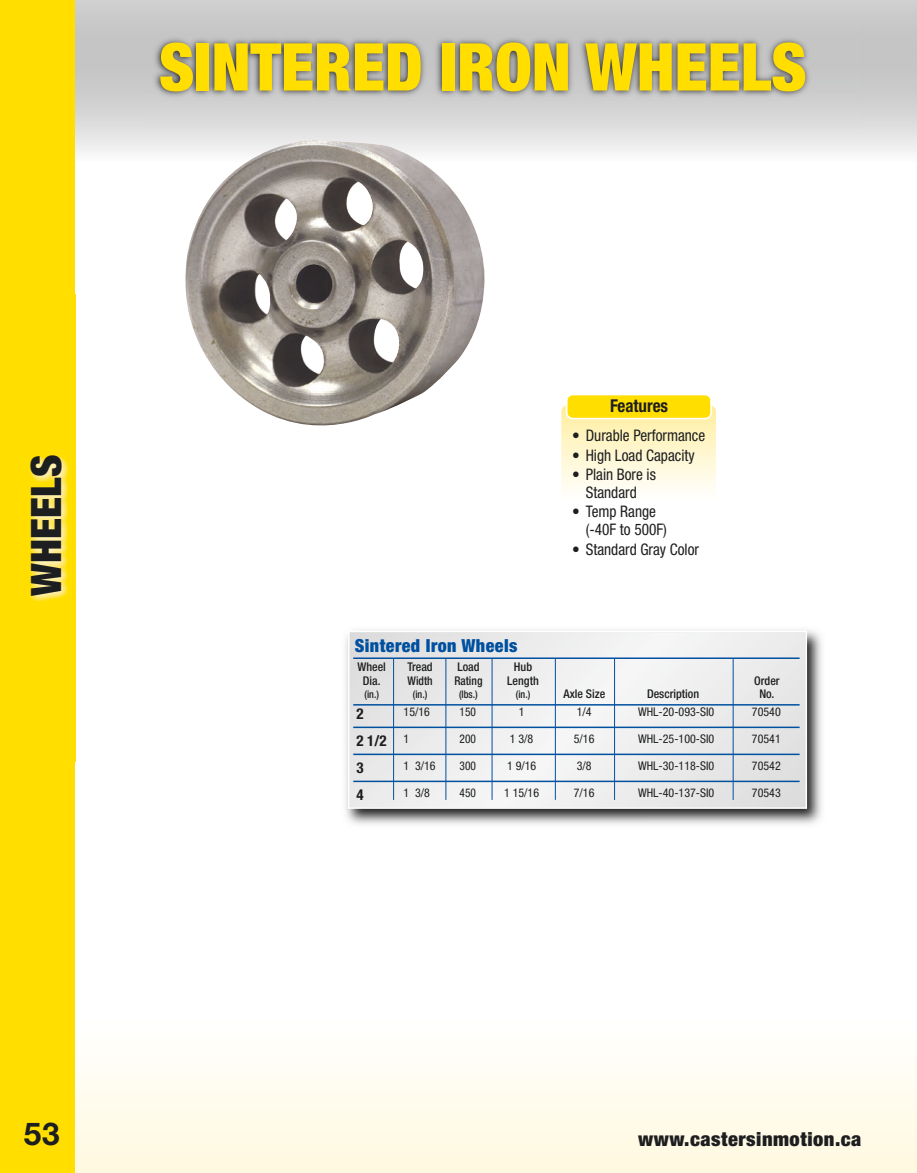
<style>
.page{position:relative;width:917px;height:1173px;background:#fff}
.page>*{position:absolute;margin:0;border:0;box-sizing:border-box;transform-origin:0 0}
.t1{font:66px "Helvetica Neue Black Cond 43";color:#ffde00}
.t2{font:42px "Helvetica Neue Black Cond 43";color:#1d1e1f}
.t3{font:31.5px "Helvetica Neue Bold 41";color:#1d1e1f}
.t4{font:19.5px "Helvetica Neue Black Cond 43";letter-spacing:.025em;color:#1d1e1f;scale:1.05 1}
.t5{font:18px "Helvetica Neue Black Cond 43";letter-spacing:.025em;color:#0050a0}
.t6{font:17.7px "Helvetica Neue Bold Cond 25";color:#1d1e1f;scale:.96 1}
.t7{font:15.9px/17.7px "Helvetica Neue Condensed 43";color:#1d1e1f;text-align:center;scale:.96 1}
.t8{font:15px/27px "Helvetica Neue Bold Cond 25";color:#1d1e1f}
.t9{font:12px "Helvetica Neue Condensed 43";color:#1d1e1f}
.t10{font:12px "Helvetica Neue Medium Cond 27";color:#1d1e1f}
.t11{font:12px "Helvetica Neue Condensed 43";color:#1d1e1f;scale:.95 1}
.t12{font:12px "Helvetica Neue Medium Cond 27";color:#1d1e1f;scale:.95 1}
.t13{font:10.5px "Helvetica Neue Medium Cond 27";color:#1d1e1f;scale:.95 1}
</style>
<div class="page">
<div style="left:0;top:0;width:75px;height:1172px;background:#ffde00"></div>
<img style="left:30px;top:294px;width:46px;height:467px">
<img style="left:143px;top:25px;width:720px;height:103px">
<img style="left:185px;top:140px;width:300px;height:286px">
<svg style="left:561px;top:395px;width:154px;height:95px;background:#fff1a5"></svg>
<img style="left:345px;top:630px;width:477px;height:195px">
<svg style="left:351px;top:633px;width:452px;height:172px"></svg>
<div style="left:348px;top:630px;width:458px;height:178px;border:2px solid #fff"></div>
<hr style="left:353px;top:657px;width:446px;height:2px;background:#0050a0">
<hr style="left:353px;top:704px;width:446px;height:1px;background:#0050a0">
<hr style="left:353px;top:726px;width:446px;height:2px;background:#0050a0">
<hr style="left:353px;top:753px;width:446px;height:2px;background:#0050a0">
<hr style="left:353px;top:780px;width:446px;height:2px;background:#0050a0">
<hr style="left:393px;top:658px;width:1px;height:141px;background:#0050a0">
<hr style="left:445px;top:658px;width:1px;height:141px;background:#0050a0">
<hr style="left:491px;top:658px;width:1px;height:141px;background:#0050a0">
<hr style="left:555px;top:658px;width:1px;height:141px;background:#0050a0">
<hr style="left:614px;top:658px;width:1px;height:141px;background:#0050a0">
<hr style="left:732px;top:658px;width:1px;height:141px;background:#0050a0">
<h1 class="t1" style="left:159px;top:43px;width:649px">SINTERED IRON WHEELS</h1>
<h2 class="t2" style="left:31px;top:595px;width:142px;rotate:-90deg">WHEELS</h2>
<h3 class="t6" style="left:610px;top:399px;width:62px">Features</h3>
<h3 class="t7" style="left:572px;top:428px;width:140px">• Durable Performance</h3>
<h3 class="t7" style="left:572px;top:447px;width:129px">• High Load Capacity</h3>
<h3 class="t7" style="left:572px;top:467px;width:89px">• Plain Bore is<br>Standard</h3>
<h3 class="t7" style="left:585px;top:504px;width:86px;text-align:left;text-indent:-13px">• Temp Range (-40F to 500F)</h3>
<h3 class="t7" style="left:572px;top:541px;width:133px">• Standard Gray Color</h3>
<h3 class="t5" style="left:355px;top:639px;width:164px">Sintered Iron Wheels</h3>
<p class="t10" style="left:357px;top:662px;width:30px">Wheel</p>
<p class="t10" style="left:407px;top:662px;width:27px">Tread</p>
<p class="t10" style="left:457px;top:662px;width:24px">Load</p>
<p class="t10" style="left:514px;top:662px;width:20px">Hub</p>
<p class="t10" style="left:363px;top:676px;width:19px">Dia.</p>
<p class="t12" style="left:407px;top:676px;width:28px">Width</p>
<p class="t12" style="left:454px;top:676px;width:31px">Rating</p>
<p class="t10" style="left:507px;top:676px;width:33px">Length</p>
<p class="t10" style="left:754px;top:676px;width:27px">Order</p>
<p class="t13" style="left:364px;top:690px;width:17px">(in.)</p>
<p class="t13" style="left:413px;top:690px;width:17px">(in.)</p>
<p class="t13" style="left:459px;top:690px;width:21px">(lbs.)</p>
<p class="t13" style="left:515px;top:690px;width:17px">(in.)</p>
<p class="t10" style="left:563px;top:689px;width:43px">Axle Size</p>
<p class="t10" style="left:647px;top:689px;width:54px">Description</p>
<p class="t10" style="left:759px;top:689px;width:17px">No.</p>
<p class="t8" style="left:356px;top:701px;width:32px">2<br>2 1/2<br>3<br>4</p>
<p class="t9" style="left:403px;top:707px;width:28px">15/16</p>
<p class="t9" style="left:403px;top:734px;width:7px">1</p>
<p class="t9" style="left:403px;top:761px;width:34px">1 3/16</p>
<p class="t9" style="left:403px;top:788px;width:28px">1 3/8</p>
<p class="t11" style="left:459px;top:707px;width:19px">150</p>
<p class="t11" style="left:459px;top:734px;width:19px">200</p>
<p class="t11" style="left:459px;top:761px;width:19px">300</p>
<p class="t11" style="left:459px;top:788px;width:19px">450</p>
<p class="t9" style="left:518px;top:707px;width:7px">1</p>
<p class="t9" style="left:510px;top:734px;width:25px">1 3/8</p>
<p class="t9" style="left:507px;top:761px;width:31px">1 9/16</p>
<p class="t9" style="left:504px;top:788px;width:36px">1 15/16</p>
<p class="t9" style="left:576px;top:707px;width:16px">1/4</p>
<p class="t9" style="left:573px;top:734px;width:22px">5/16</p>
<p class="t9" style="left:576px;top:761px;width:16px">3/8</p>
<p class="t9" style="left:573px;top:788px;width:22px">7/16</p>
<p class="t9" style="left:638px;top:707px;width:78px">WHL-20-093-SI0</p>
<p class="t9" style="left:638px;top:734px;width:78px">WHL-25-100-SI0</p>
<p class="t9" style="left:638px;top:761px;width:78px">WHL-30-118-SI0</p>
<p class="t9" style="left:638px;top:788px;width:78px">WHL-40-137-SI0</p>
<p class="t9" style="left:751px;top:707px;width:30px">70540</p>
<p class="t9" style="left:751px;top:734px;width:30px">70541</p>
<p class="t9" style="left:751px;top:761px;width:30px">70542</p>
<p class="t9" style="left:751px;top:788px;width:30px">70543</p>
<h3 class="t3" style="left:24px;top:1122px;width:37px">53</h3>
<h3 class="t4" style="left:638px;top:1132px;width:214px">www.castersinmotion.ca</h3>
</div>
